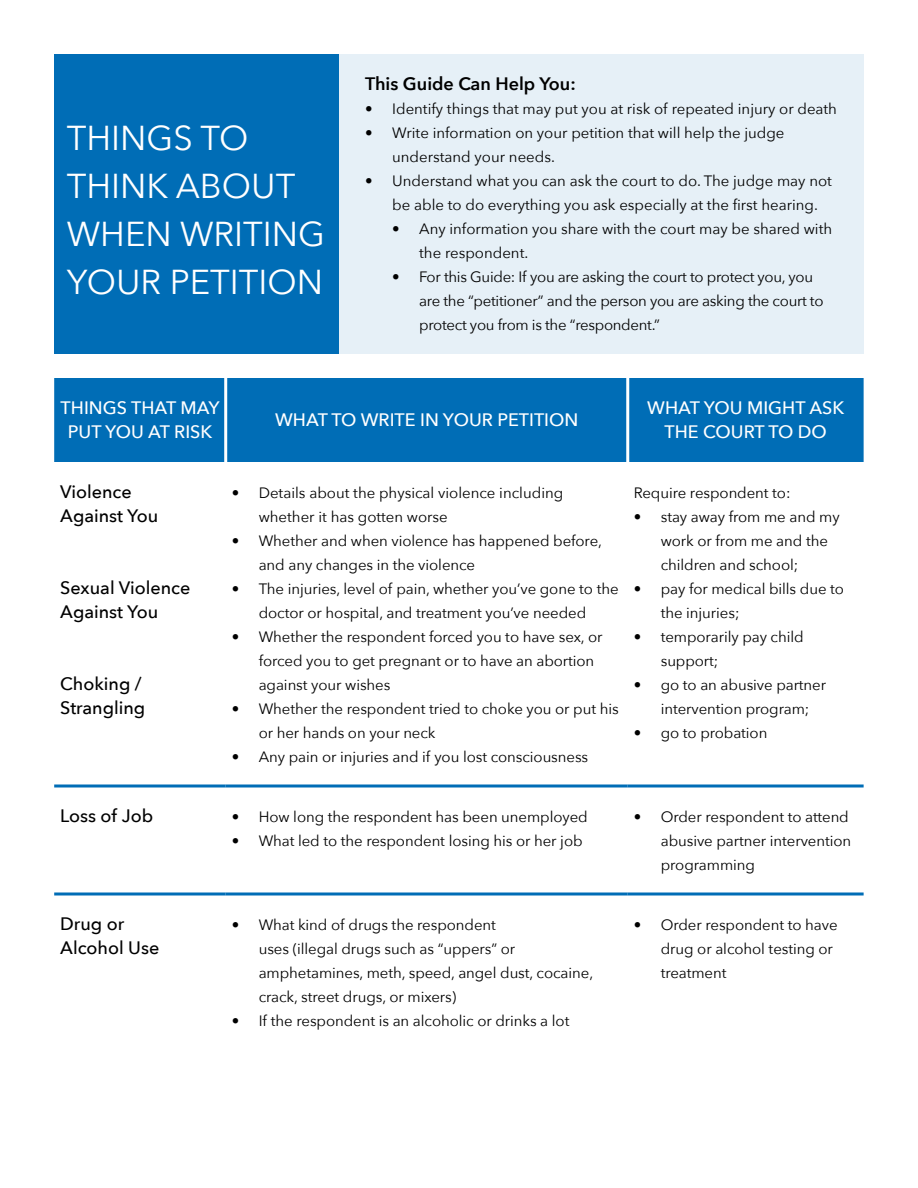
<style>
.page{position:relative;width:918px;height:1188px;background:#fff}
.page>*{position:absolute;margin:0;border:0;box-sizing:border-box;transform-origin:0 0}
.t1{font:34.5px/48px "Avenir Next";color:#fff}
.t2{font:500 18px/24px "Avenir Next";color:#000}
.t3{font:500 18px/24px "Avenir Next";color:#fff;text-align:center}
.t4{font:600 18px "Avenir Next";color:#000}
.t5{font:15px/24px "Avenir Next";letter-spacing:-.005em;color:#000}
</style>
<div class="page">
<div style="left:331px;top:54px;width:533px;height:300px;background:#e6f0f7"></div>
<div style="left:54px;top:378px;width:810px;height:84px;background:#006db6"></div>
<svg style="left:226px;top:784px;width:402px;height:4px;background:#3f91c8"></svg>
<svg style="left:628px;top:784px;width:236px;height:4px"></svg>
<svg style="left:226px;top:892px;width:402px;height:4px;background:#3f91c8"></svg>
<svg style="left:628px;top:892px;width:236px;height:4px"></svg>
<svg style="left:54px;top:784px;width:172px;height:4px"></svg>
<svg style="left:54px;top:892px;width:172px;height:4px"></svg>
<hr style="left:224px;top:378px;width:3px;height:84px;background:#fff">
<hr style="left:626px;top:378px;width:3px;height:84px;background:#fff">
<div style="left:54px;top:54px;width:284px;height:300px;background:#006db6"></div>
<h1 class="t1" style="left:67px;top:113px;width:260px">THINGS TO<br>THINK ABOUT<br>WHEN WRITING<br>YOUR PETITION</h1>
<p class="t4" style="left:365px;top:68px;width:212px">This Guide Can Help You:</p>
<p class="t5" style="left:365px;top:96px;width:473px">• Identify things that may put you at risk of repeated injury or death</p>
<p class="t5" style="left:392px;top:120px;width:394px;text-indent:-27px">• Write information on your petition that will help the judge understand your needs.</p>
<p class="t5" style="left:392px;top:168px;width:441px;text-indent:-27px">• Understand what you can ask the court to do. The judge may not be able to do everything you ask especially at the first hearing.</p>
<p class="t5" style="left:419px;top:216px;width:415px;text-indent:-27px">• Any information you share with the court may be shared with the respondent.</p>
<p class="t5" style="left:419px;top:264px;width:406px;text-indent:-27px">• For this Guide: If you are asking the court to protect you, you are the “petitioner” and the person you are asking the court to protect you from is the “respondent.”</p>
<p class="t3" style="left:61px;top:395px;width:161px">THINGS THAT MAY<br>PUT YOU AT RISK</p>
<p class="t3" style="left:275px;top:407px;width:305px">WHAT TO WRITE IN YOUR PETITION</p>
<p class="t3" style="left:647px;top:395px;width:199px">WHAT YOU MIGHT ASK<br>THE COURT TO DO</p>
<p class="t2" style="left:60px;top:479px;width:100px">Violence<br>Against You</p>
<p class="t2" style="left:60px;top:575px;width:132px">Sexual Violence<br>Against You</p>
<p class="t2" style="left:60px;top:671px;width:87px">Choking /<br>Strangling</p>
<p class="t5" style="left:259px;top:480px;width:306px;text-indent:-27px">• Details about the physical violence including whether it has gotten worse</p>
<p class="t5" style="left:259px;top:528px;width:345px;text-indent:-27px">• Whether and when violence has happened before, and any changes in the violence</p>
<p class="t5" style="left:232px;top:576px;width:388px;text-align:center">• The injuries, level of pain, whether you’ve gone to the doctor or hospital, and treatment you’ve needed</p>
<p class="t5" style="left:259px;top:624px;width:345px;text-indent:-27px">• Whether the respondent forced you to have sex, or forced you to get pregnant or to have an abortion against your wishes</p>
<p class="t5" style="left:259px;top:696px;width:362px;text-indent:-27px">• Whether the respondent tried to choke you or put his or her hands on your neck</p>
<p class="t5" style="left:232px;top:744px;width:358px">• Any pain or injuries and if you lost consciousness</p>
<p class="t5" style="left:634px;top:480px;width:158px">Require respondent to:</p>
<p class="t5" style="left:661px;top:504px;width:180px;text-indent:-27px">• stay away from me and my work or from me and the children and school;</p>
<p class="t5" style="left:661px;top:576px;width:185px;text-indent:-27px">• pay for medical bills due to the injuries;</p>
<p class="t5" style="left:661px;top:624px;width:144px;text-indent:-27px">• temporarily pay child support;</p>
<p class="t5" style="left:661px;top:672px;width:167px;text-indent:-27px">• go to an abusive partner intervention program;</p>
<p class="t5" style="left:634px;top:720px;width:135px">• go to probation</p>
<p class="t2" style="left:60px;top:803px;width:94px">Loss of Job</p>
<p class="t5" style="left:232px;top:804px;width:358px">• How long the respondent has been unemployed</p>
<p class="t5" style="left:232px;top:828px;width:352px">• What led to the respondent losing his or her job</p>
<p class="t5" style="left:661px;top:804px;width:192px;text-indent:-27px">• Order respondent to attend abusive partner intervention programming</p>
<p class="t2" style="left:60px;top:911px;width:101px">Drug or<br>Alcohol Use</p>
<p class="t5" style="left:259px;top:912px;width:336px;text-indent:-27px">• What kind of drugs the respondent<br>uses (illegal drugs such as “uppers” or amphetamines, meth, speed, angel dust, cocaine, crack, street drugs, or mixers)</p>
<p class="t5" style="left:232px;top:1008px;width:339px">• If the respondent is an alcoholic or drinks a lot</p>
<p class="t5" style="left:661px;top:912px;width:178px;text-indent:-27px">• Order respondent to have drug or alcohol testing or treatment</p>
</div>
